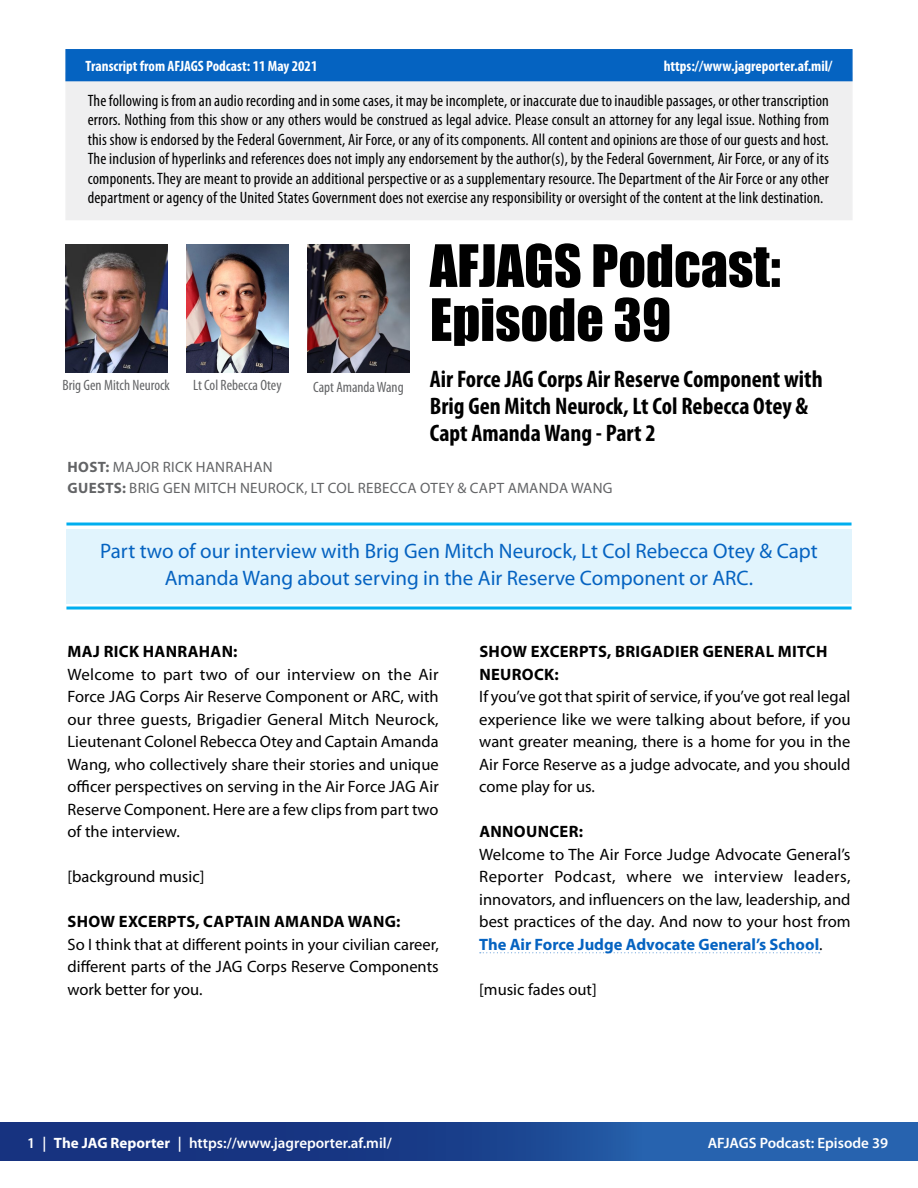
<style>
.page{position:relative;width:918px;height:1188px;background:#fff}
.page>*{position:absolute;margin:0;border:0;box-sizing:border-box;transform-origin:0 0}
.t1{font:54px/54px "Impact";color:#000}
.TITLE_Long{font:700 condensed 24px/27px "Myriad Pro";color:#000}
.t2{font:21px/27px "Myriad Pro";color:#0563c1;text-align:center}
.Normal_Plus_5{font:16.5px/22.5px "Myriad Pro";color:#000;text-align:justify}
.Disclaimer{font:condensed 16.5px/19.5px "Myriad Pro";letter-spacing:.01em;color:#000;text-align:justify}
.Speaker{font:700 16.5px/22.5px "Myriad Pro";letter-spacing:.02em;color:#000}
.Author{font:15px "Myriad Pro";letter-spacing:.02em;color:#636466}
.t3{font:600 15px "Myriad Pro";color:#fff}
.Photo_Caption{font:condensed 15px "Myriad Pro";color:#636466}
.Post_Date{font:700 condensed 15px "Myriad Pro";color:#fff}
.Header_Link{font:700 condensed 15px "Myriad Pro";color:#fff}
.s1{font-weight:700}
.s2{font-weight:700;color:#0563c1}
</style>
<div class="page">
<div style="left:65px;top:72px;width:788px;height:148px;background:#efeff0"></div>
<div style="left:65px;top:49px;width:788px;height:32px;background:#0563c1"></div>
<div style="left:0;top:1122px;width:918px;height:39px;background:linear-gradient(to right,#122673,#2969b5)"></div>
<img style="left:65px;top:244px;width:102px;height:129px">
<img style="left:187px;top:244px;width:101px;height:129px">
<img style="left:308px;top:244px;width:101px;height:129px">
<div style="left:66px;top:529px;width:786px;height:75px;background:#e1f4fd"></div>
<hr style="left:66px;top:523px;width:786px;height:3px;background:#00aeef">
<hr style="left:66px;top:607px;width:786px;height:3px;background:#00aeef">
<svg style="left:480px;top:952px;width:340px;height:1px"></svg>
<p class="Post_Date" style="left:86px;top:56px;width:233px">Transcript from AFJAGS Podcast: 11 May 2021</p>
<p class="Header_Link" style="left:664px;top:56px;width:170px">https://www.jagreporter.af.mil/</p>
<p class="Disclaimer" style="left:88px;top:90px;width:743px">The following is from an audio recording and in some cases, it may be incomplete, or inaccurate due to inaudible passages, or other transcription errors. Nothing from this show or any others would be construed as legal advice. Please consult an attorney for any legal issue. Nothing from this show is endorsed by the Federal Government, Air Force, or any of its components. All content and opinions are those of our guests and host.<br>The inclusion of hyperlinks and references does not imply any endorsement by the author(s), by the Federal Government, Air Force, or any of its components. They are meant to provide an additional perspective or as a supplementary resource. The Department of the Air Force or any other department or agency of the United States Government does not exercise any responsibility or oversight of the content at the link destination.</p>
<p class="Photo_Caption" style="left:63px;top:376px;width:109px">Brig Gen Mitch Neurock</p>
<p class="Photo_Caption" style="left:193px;top:376px;width:90px">Lt Col Rebecca Otey</p>
<p class="Photo_Caption" style="left:313px;top:378px;width:92px">Capt Amanda Wang</p>
<h1 class="t1" style="left:430px;top:237px;width:352px">AFJAGS Podcast:<br>Episode 39</h1>
<h1 class="TITLE_Long" style="left:430px;top:365px;width:394px">Air Force JAG Corps Air Reserve Component with<br>Brig Gen Mitch Neurock, Lt Col Rebecca Otey &amp;<br>Capt Amanda Wang - Part 2</h1>
<p class="Author" style="left:68px;top:458px;width:207px"><span class="s1">HOST:</span> MAJOR RICK HANRAHAN</p>
<p class="Author" style="left:68px;top:479px;width:546px"><span class="s1">GUESTS:</span> BRIG GEN MITCH NEUROCK, LT COL REBECCA OTEY &amp; CAPT AMANDA WANG</p>
<p class="t2" style="left:100px;top:537px;width:719px">Part two of our interview with Brig Gen Mitch Neurock, Lt Col Rebecca Otey &amp; Capt<br>Amanda Wang about serving in the Air Reserve Component or ARC.</p>
<h2 class="Speaker" style="left:68px;top:640px;width:171px">MAJ RICK HANRAHAN:</h2>
<p class="Normal_Plus_5" style="left:68px;top:663px;width:373px">Welcome to part two of our interview on the Air Force JAG Corps Air Reserve Component or ARC, with our three guests, Brigadier General Mitch Neurock, Lieutenant Colonel Rebecca Otey and Captain Amanda Wang, who collectively share their stories and unique officer perspectives on serving in the Air Force JAG Air Reserve Component. Here are a few clips from part two of the interview.</p>
<p class="Normal_Plus_5" style="left:68px;top:865px;width:138px">[background music]</p>
<h2 class="Speaker" style="left:68px;top:910px;width:334px">SHOW EXCERPTS, CAPTAIN AMANDA WANG:</h2>
<p class="Normal_Plus_5" style="left:68px;top:933px;width:373px">So I think that at different points in your civilian career, different parts of the JAG Corps Reserve Components work better for you.</p>
<h2 class="Speaker" style="left:479px;top:640px;width:350px">SHOW EXCERPTS, BRIGADIER GENERAL MITCH<br>NEUROCK:</h2>
<p class="Normal_Plus_5" style="left:479px;top:685px;width:373px">If you’ve got that spirit of service, if you’ve got real legal experience like we were talking about before, if you want greater meaning, there is a home for you in the Air Force Reserve as a judge advocate, and you should come play for us.</p>
<h2 class="Speaker" style="left:479px;top:820px;width:105px">ANNOUNCER:</h2>
<p class="Normal_Plus_5" style="left:479px;top:843px;width:373px">Welcome to The Air Force Judge Advocate General’s Reporter Podcast, where we interview leaders, innovators, and influencers on the law, leadership, and best practices of the day. And now to your host from <span class="s2">The Air Force Judge Advocate General’s School</span>.</p>
<p class="Normal_Plus_5" style="left:479px;top:978px;width:119px">[music fades out]</p>
<p class="t3" style="left:27px;top:1133px;width:366px">1 | <span class="s1">The JAG Reporter</span> | https://www.jagreporter.af.mil/</p>
<p class="t3" style="left:708px;top:1133px;width:182px">AFJAGS Podcast: Episode 39</p>
</div>
